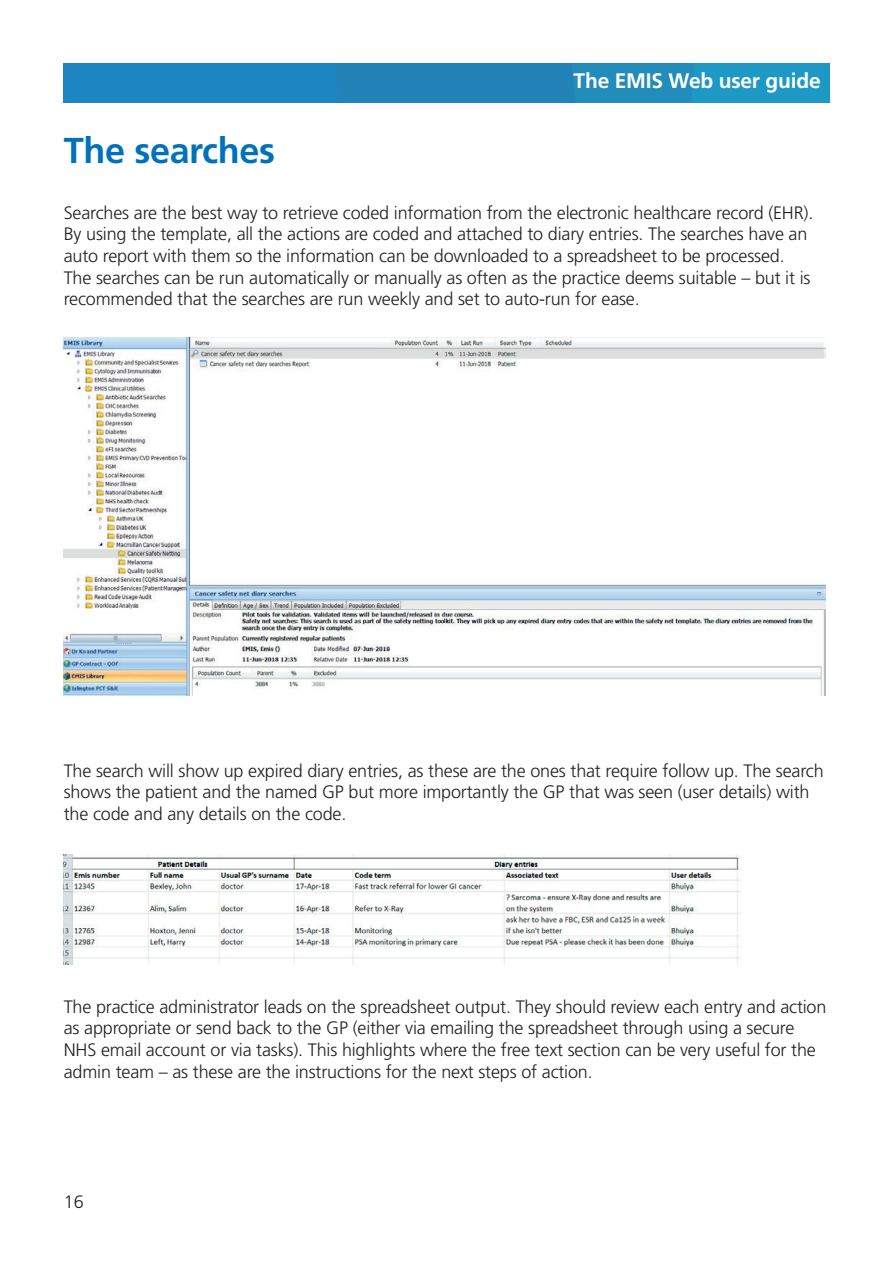
<style>
.page{position:relative;width:893px;height:1263px;background:#fff}
.page>*{position:absolute;margin:0;border:0;box-sizing:border-box;transform-origin:0 0}
.t1{font:700 36px "Frutiger LT Std";letter-spacing:-.01em;color:#0072bc}
.t2{font:700 21px "Frutiger LT Std";letter-spacing:-.01em;color:#fff}
.t3{font:300 18px/21.6px "Frutiger LT Std";letter-spacing:-.01em;color:#231f20}
</style>
<div class="page">
<div style="left:64px;top:64px;width:765px;height:38px;background:#2286bb"></div>
<div style="left:691px;top:64px;width:138px;height:38px;background:#1e99c6"></div>
<img style="left:64px;top:337px;width:761px;height:358px">
<img style="left:64px;top:855px;width:676px;height:110px">
<h1 class="t1" style="left:64px;top:129px;width:213px">The searches</h1>
<p class="t2" style="left:574px;top:68px;width:249px">The EMIS Web user guide</p>
<p class="t3" style="left:64px;top:202px;width:751px">Searches are the best way to retrieve coded information from the electronic healthcare record (EHR).<br>By using the template, all the actions are coded and attached to diary entries. The searches have an auto report with them so the information can be downloaded to a spreadsheet to be processed.<br>The searches can be run automatically or manually as often as the practice deems suitable – but it is recommended that the searches are run weekly and set to auto-run for ease.</p>
<p class="t3" style="left:64px;top:760px;width:761px">The search will show up expired diary entries, as these are the ones that require follow up. The search shows the patient and the named GP but more importantly the GP that was seen (user details) with the code and any details on the code.</p>
<p class="t3" style="left:64px;top:996px;width:764px">The practice administrator leads on the spreadsheet output. They should review each entry and action as appropriate or send back to the GP (either via emailing the spreadsheet through using a secure NHS email account or via tasks). This highlights where the free text section can be very useful for the admin team – as these are the instructions for the next steps of action.</p>
<p class="t3" style="left:64px;top:1192px;width:22px">16</p>
</div>
